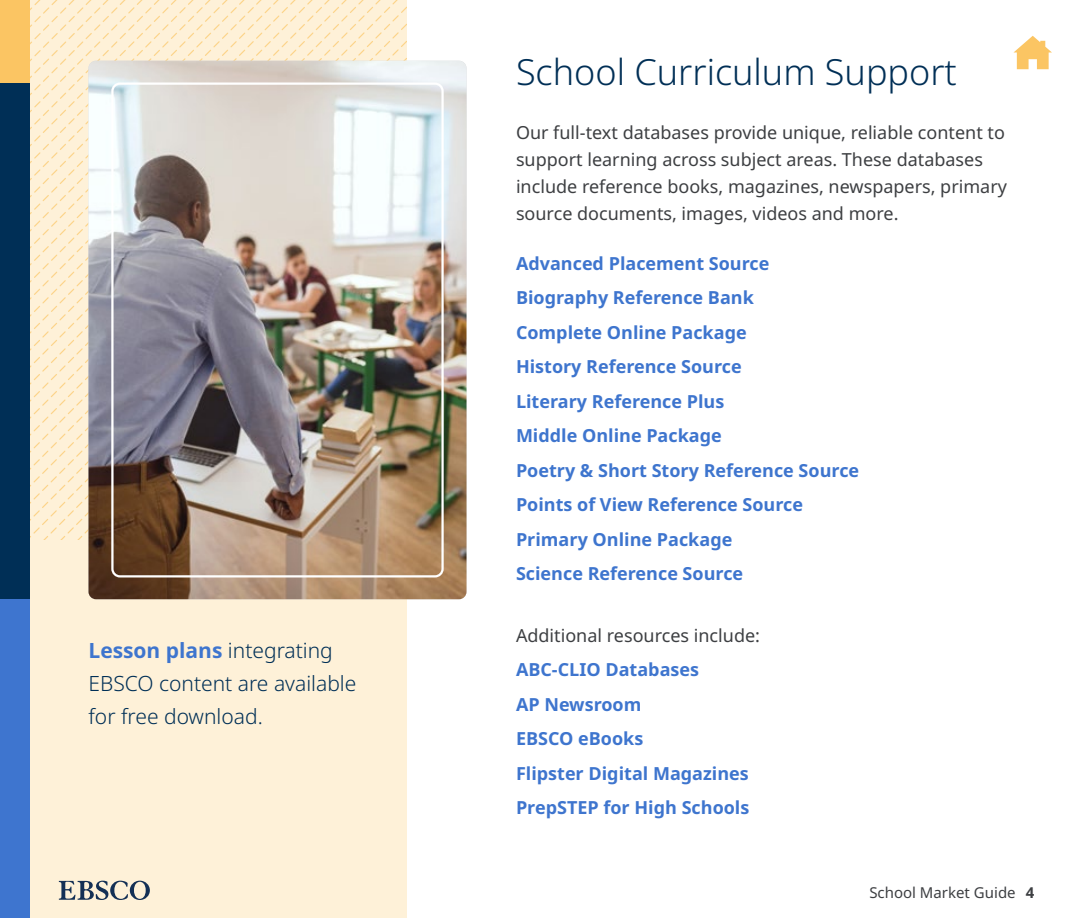
<style>
.page{position:relative;width:1080px;height:918px;background:#fff}
.page>*{position:absolute;margin:0;border:0;box-sizing:border-box;transform-origin:0 0}
.H1{font:300 36px "Noto Sans";color:#002f56}
.t1{font:300 21px/33px "Noto Sans";color:#002f56}
.H1-2{font:700 18px/34.5px "Noto Sans";color:#3e75ce}
.H1-3{font:18px/27px "Noto Sans";color:#3d3f42}
.t2{font:15px "Noto Sans";color:#3d3f42}
.s1{font-weight:700;color:#3e75ce}
.s2{font-weight:700}
</style>
<div class="page">
<div style="left:0;top:0;width:406px;height:918px;background:#fef1d8"></div>
<svg style="left:236px;top:45px;width:170px;height:16px"></svg>
<svg style="left:1014px;top:36px;width:38px;height:33px"></svg>
<div style="left:0;top:82px;width:30px;height:517px;background:#002f56"></div>
<div style="left:0;top:0;width:30px;height:82px;background:#fbc563"></div>
<div style="left:0;top:599px;width:30px;height:319px;background:#3e75cf"></div>
<svg style="left:59px;top:881px;width:91px;height:19px"></svg>
<img style="left:88px;top:61px;width:378px;height:538px">
<div style="left:111px;top:82px;width:333px;height:496px;border:2px solid #fff;border-radius:8px"></div>
<p class="t1" style="left:88px;top:634px;width:269px"><span class="s1">Lesson plans</span> integrating<br>EBSCO content are available for free download.</p>
<p class="H1" style="left:516px;top:47px;width:442px">School Curriculum Support</p>
<p class="H1-3" style="left:516px;top:120px;width:492px">Our full-text databases provide unique, reliable content to support learning across subject areas. These databases include reference books, magazines, newspapers, primary source documents, images, videos and more.</p>
<p class="H1-2" style="left:516px;top:246px;width:345px">Advanced Placement Source<br>Biography Reference Bank<br>Complete Online Package<br>History Reference Source<br>Literary Reference Plus<br>Middle Online Package<br>Poetry &amp; Short Story Reference Source<br>Points of View Reference Source<br>Primary Online Package<br>Science Reference Source</p>
<p class="H1-3" style="left:516px;top:618px;width:246px;line-height:34.5px">Additional resources include:<br><span class="s1">ABC-CLIO Databases</span></p>
<p class="H1-2" style="left:516px;top:687px;width:127px">AP Newsroom</p>
<p class="H1-2" style="left:516px;top:722px;width:129px">EBSCO eBooks</p>
<p class="H1-2" style="left:516px;top:756px;width:234px">Flipster Digital Magazines</p>
<p class="H1-2" style="left:516px;top:791px;width:235px">PrepSTEP for High Schools</p>
<p class="t2" style="left:869px;top:882px;width:167px">School Market Guide <span class="s2">4</span></p>
</div>
